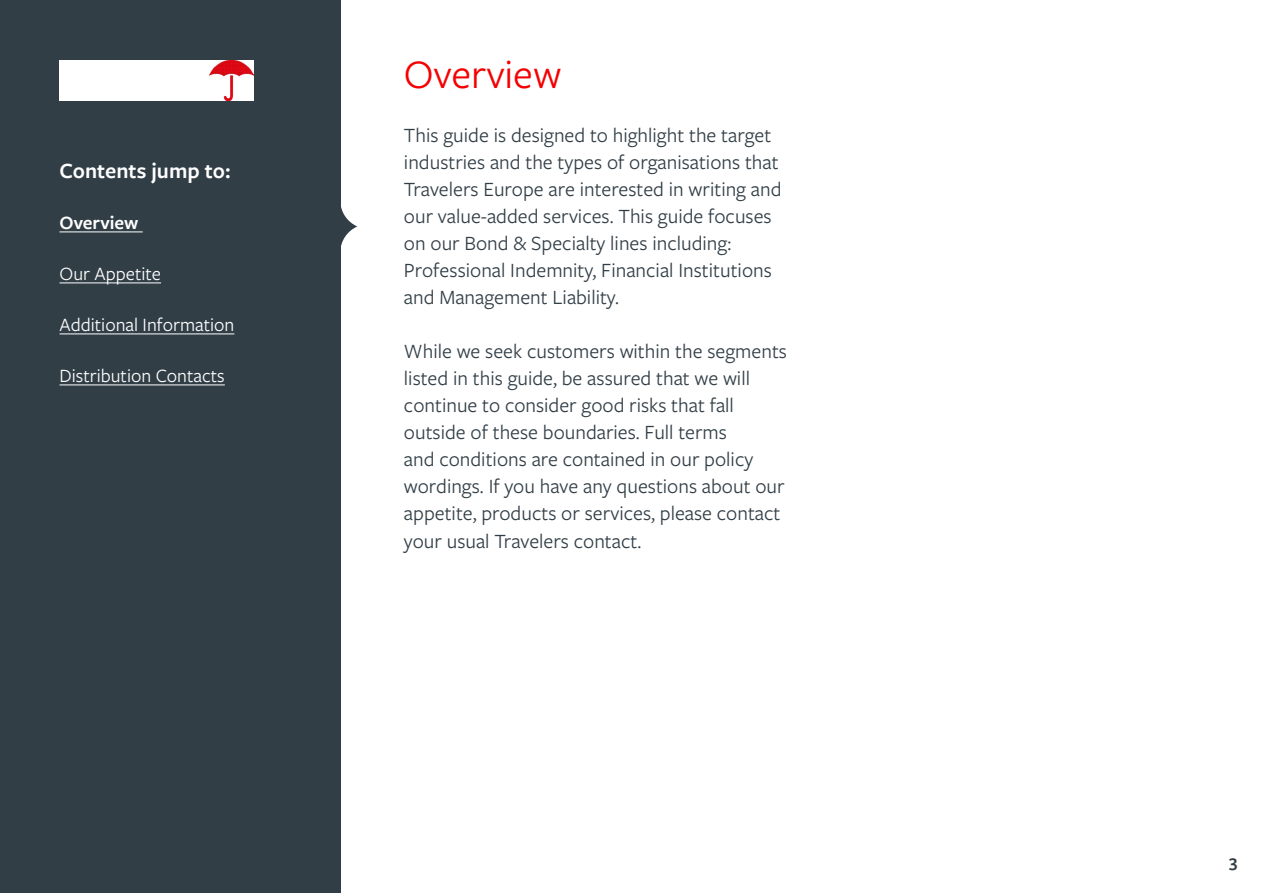
<style>
.page{position:relative;width:1263px;height:893px;background:#fff}
.page>*{position:absolute;margin:0;border:0;box-sizing:border-box;transform-origin:0 0}
.t1{font:42px "Freight Sans Pro";color:#f50002}
.t2{font:600 22.5px "Freight Sans Pro";color:#fff}
.t3{font:21px/27px "Freight Sans Pro";color:#313e46}
.t4{font:19.5px "Freight Sans Pro";color:#fff}
.t5{font:600 19.5px "Freight Sans Pro";color:#fff}
.t6{font:600 18px "Freight Sans Pro";color:#313e46}
</style>
<div class="page">
<div style="left:0;top:0;width:340px;height:893px;background:#313e46"></div>
<img style="left:60px;top:61px;width:194px;height:39px">
<svg style="left:340px;top:169px;width:17px;height:114px"></svg>
<hr style="left:60px;top:232px;width:83px;height:1px;background:#fff">
<hr style="left:60px;top:283px;width:101px;height:1px;background:#fff">
<hr style="left:60px;top:334px;width:174px;height:1px;background:#fff">
<hr style="left:60px;top:385px;width:165px;height:1px;background:#fff">
<p class="t2" style="left:60px;top:156px;width:173px">Contents jump to:</p>
<p class="t5" style="left:60px;top:210px;width:80px">Overview</p>
<p class="t4" style="left:60px;top:261px;width:103px">Our Appetite</p>
<p class="t4" style="left:60px;top:312px;width:176px">Additional Information</p>
<p class="t4" style="left:60px;top:363px;width:167px">Distribution Contacts</p>
<h1 class="t1" style="left:404px;top:47px;width:159px">Overview</h1>
<p class="t3" style="left:404px;top:121px;width:379px">This guide is designed to highlight the target industries and the types of organisations that Travelers Europe are interested in writing and our value-added services. This guide focuses on our Bond &amp; Specialty lines including:<br>Professional Indemnity, Financial Institutions and Management Liability.</p>
<p class="t3" style="left:404px;top:337px;width:385px">While we seek customers within the segments listed in this guide, be assured that we will continue to consider good risks that fall outside of these boundaries. Full terms<br>and conditions are contained in our policy wordings. If you have any questions about our appetite, products or services, please contact your usual Travelers contact.</p>
<p class="t6" style="left:1229px;top:849px;width:10px">3</p>
</div>
